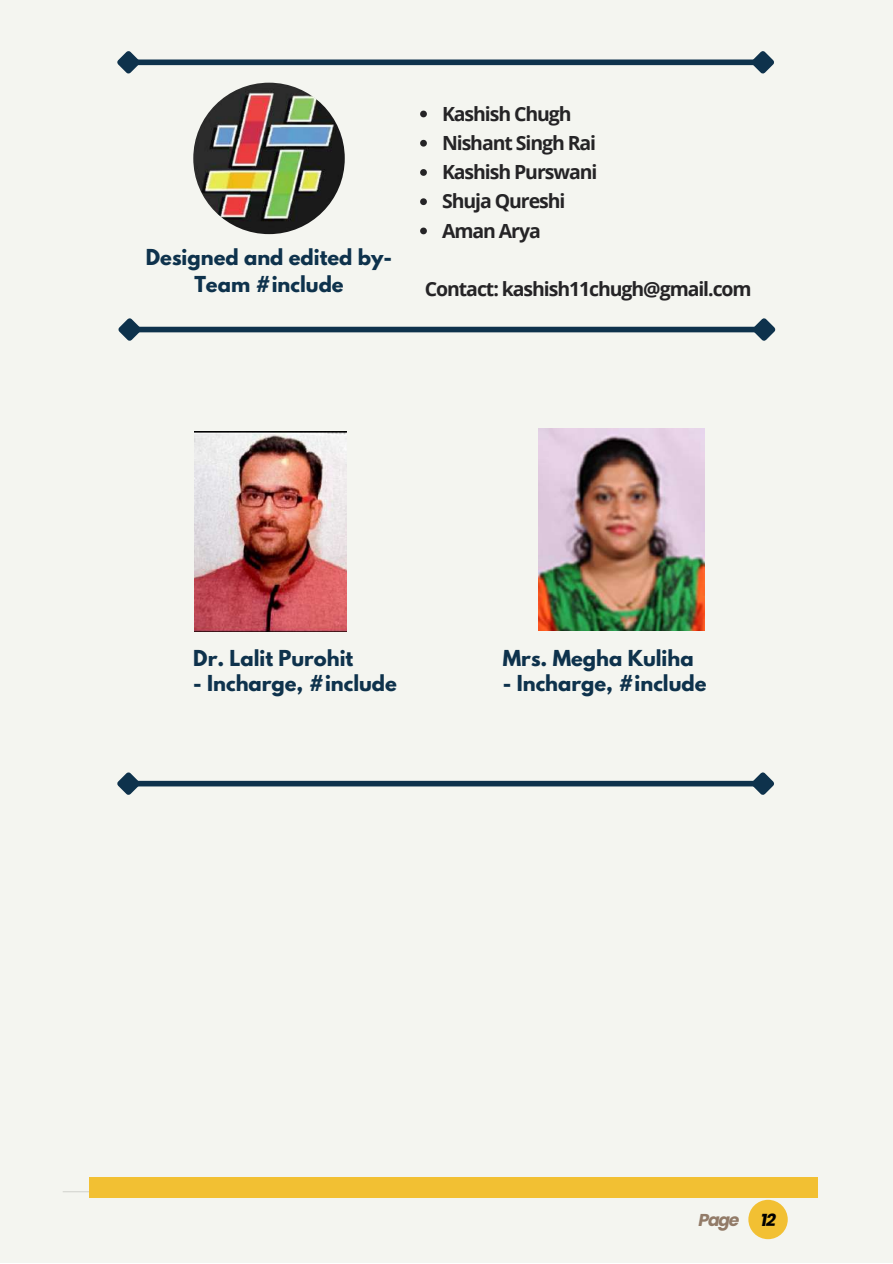
<style>
.page{position:relative;width:893px;height:1264px;background:#fff}
.page>*{position:absolute;margin:0;border:0;box-sizing:border-box;transform-origin:0 0}
.t1{font:700 19.5px/27.3px "League Spartan";color:#0e324c;text-align:center}
.t2{font:700 19.5px/29.2px "Open Sans";letter-spacing:-.055em;color:#252426}
.t3{font:italic 700 17.25px "Poppins";letter-spacing:-.07em;color:#927b68}
.s1{color:#000}
</style>
<div class="page">
<div style="left:0;top:0;width:892px;height:1262px;background:#f4f5f0"></div>
<div style="left:135px;top:59px;width:620px;height:6px;background:#0e324c"></div>
<svg style="left:117px;top:51px;width:28px;height:23px"></svg>
<svg style="left:746px;top:51px;width:28px;height:23px"></svg>
<div style="left:137px;top:327px;width:620px;height:5px;background:#0e324c"></div>
<svg style="left:118px;top:318px;width:28px;height:23px"></svg>
<svg style="left:747px;top:318px;width:29px;height:23px"></svg>
<img style="left:193px;top:83px;width:152px;height:151px;border-radius:50%">
<hr style="left:63px;top:1191px;width:609px;height:1px;background:#000">
<div style="left:748px;top:1199px;width:39px;height:40px;background:#f2c033;border-radius:50%"></div>
<div style="left:89px;top:1177px;width:729px;height:20px;background:#f2c033"></div>
<div style="left:135px;top:780px;width:620px;height:6px;background:#0e324c"></div>
<svg style="left:117px;top:772px;width:28px;height:23px"></svg>
<svg style="left:746px;top:772px;width:28px;height:23px"></svg>
<svg style="left:420px;top:111px;width:7px;height:6px"></svg>
<svg style="left:420px;top:140px;width:7px;height:7px"></svg>
<svg style="left:420px;top:169px;width:7px;height:7px"></svg>
<svg style="left:420px;top:198px;width:7px;height:7px"></svg>
<svg style="left:420px;top:227px;width:7px;height:7px"></svg>
<img style="left:538px;top:428px;width:166px;height:203px">
<img style="left:194px;top:431px;width:152px;height:200px">
<p class="t1" style="left:146px;top:246px;width:248px">Designed and edited by-<br>Team #include</p>
<p class="t2" style="left:442px;top:98px;width:157px">Kashish Chugh<br>Nishant Singh Rai<br>Kashish Purswani<br>Shuja Qureshi<br>Aman Arya</p>
<p class="t2" style="left:425px;top:274px;width:328px">Contact: kashish11chugh@gmail.com</p>
<p class="t1" style="left:193px;top:647px;width:161px">Dr. Lalit Purohit</p>
<p class="t1" style="left:193px;top:671px;width:205px">- Incharge, #include</p>
<p class="t1" style="left:503px;top:647px;width:192px">Mrs. Megha Kuliha</p>
<p class="t1" style="left:503px;top:671px;width:205px">- Incharge, #include</p>
<p class="t3" style="left:698px;top:1207px;width:79px">Page <span class="s1">12</span></p>
</div>
